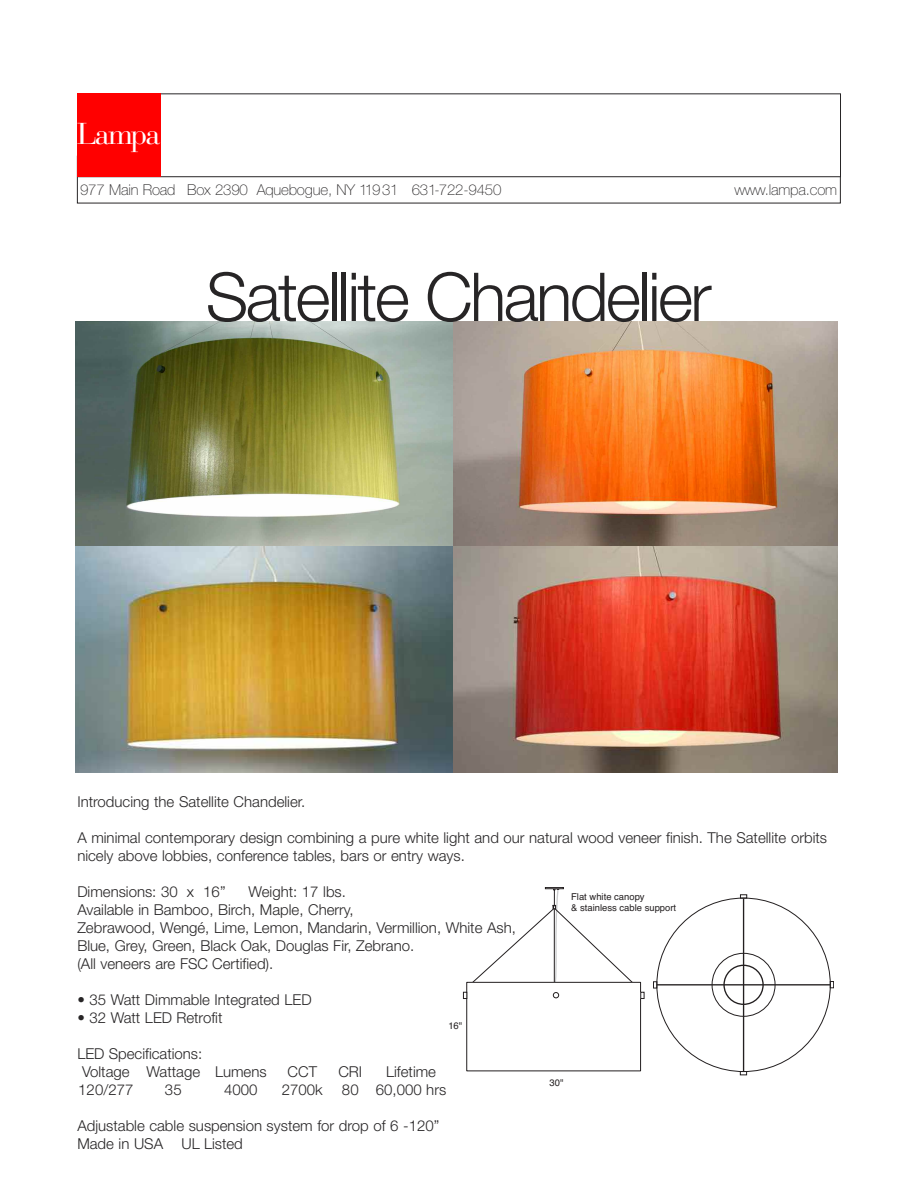
<style>
.page{position:relative;width:918px;height:1188px;background:#fff}
.page>*{position:absolute;margin:0;border:0;box-sizing:border-box;transform-origin:0 0}
.t1{font:300 67.5px "Helvetica Neue";letter-spacing:-.04em;color:#272526}
.t2{font:30px "Bauer Bodoni";letter-spacing:-.07em;color:#fff}
.t3{font:300 15px/18px "Helvetica Neue";color:#272526}
.t4{font:100 15px "Helvetica Neue";letter-spacing:-.01em;color:#272526}
.t5{font:9.45px/11.4px "Helvetica";color:#231f20}
</style>
<div class="page">
<img style="left:76px;top:321px;width:762px;height:452px">
<div style="left:78px;top:94px;width:763px;height:83px;border:1px solid #272526"></div>
<div style="left:77px;top:94px;width:83px;height:83px;background:#f00"></div>
<div style="left:723px;top:965px;width:41px;height:40px;border:1px solid #231f20;border-radius:50%"></div>
<div style="left:712px;top:953px;width:63px;height:63px;border:1px solid #231f20;border-radius:50%"></div>
<hr style="left:657px;top:984px;width:173px;height:1px;background:#231f20">
<hr style="left:743px;top:898px;width:1px;height:174px;background:#231f20">
<svg style="left:740px;top:894px;width:7px;height:4px"></svg>
<svg style="left:830px;top:981px;width:4px;height:7px"></svg>
<svg style="left:740px;top:1071px;width:7px;height:4px"></svg>
<svg style="left:653px;top:981px;width:4px;height:7px"></svg>
<div style="left:466px;top:982px;width:175px;height:89px;border:1px solid #231f20"></div>
<svg style="left:640px;top:992px;width:4px;height:7px"></svg>
<svg style="left:463px;top:887px;width:171px;height:112px"></svg>
<h2 class="t2" style="left:77px;top:123px;width:85px">Lampa</h2>
<p class="t4" style="left:80px;top:184px;width:423px">977 Main Road Box 2390 Aquebogue, NY 11931 631-722-9450</p>
<p class="t4" style="left:734px;top:184px;width:104px">www.lampa.com</p>
<h1 class="t1" style="left:206px;top:273px;width:507px">Satellite Chandelier</h1>
<p class="t3" style="left:77px;top:794px;width:229px">Introducing the Satellite Chandelier.</p>
<p class="t3" style="left:77px;top:830px;width:751px">A minimal contemporary design combining a pure white light and our natural wood veneer finish. The Satellite orbits nicely above lobbies, conference tables, bars or entry ways.</p>
<p class="t3" style="left:77px;top:884px;width:150px">Dimensions: 30 x 16”</p>
<p class="t3" style="left:77px;top:884px;width:440px;text-indent:171px">Weight: 17 lbs.<br>Available in Bamboo, Birch, Maple, Cherry,<br>Zebrawood, Wengé, Lime, Lemon, Mandarin, Vermillion, White Ash, Blue, Grey, Green, Black Oak, Douglas Fir, Zebrano.<br>(All veneers are FSC Certified).</p>
<p class="t3" style="left:77px;top:992px;width:236px">• 35 Watt Dimmable Integrated LED</p>
<p class="t3" style="left:77px;top:1010px;width:147px">• 32 Watt LED Retrofit</p>
<p class="t3" style="left:82px;top:1046px;width:186px;text-indent:-5px">LED Specifications:<br>Voltage Wattage Lumens</p>
<p class="t5" style="left:571px;top:890px;width:107px">Flat white canopy<br>&amp; stainless cable support</p>
<p class="t5" style="left:448px;top:1020px;width:15px">16"</p>
<p class="t3" style="left:288px;top:1064px;width:31px">CCT</p>
<p class="t3" style="left:338px;top:1064px;width:25px">CRI</p>
<p class="t3" style="left:386px;top:1064px;width:51px">Lifetime</p>
<p class="t5" style="left:550px;top:1076px;width:15px">30"</p>
<p class="t3" style="left:78px;top:1082px;width:57px">120/277</p>
<p class="t3" style="left:165px;top:1082px;width:18px">35</p>
<p class="t3" style="left:224px;top:1082px;width:35px">4000</p>
<p class="t3" style="left:282px;top:1082px;width:42px">2700k</p>
<p class="t3" style="left:342px;top:1082px;width:106px">80 60,000 hrs</p>
<p class="t3" style="left:77px;top:1118px;width:364px">Adjustable cable suspension system for drop of 6 -120”<br>Made in USA UL Listed</p>
</div>
